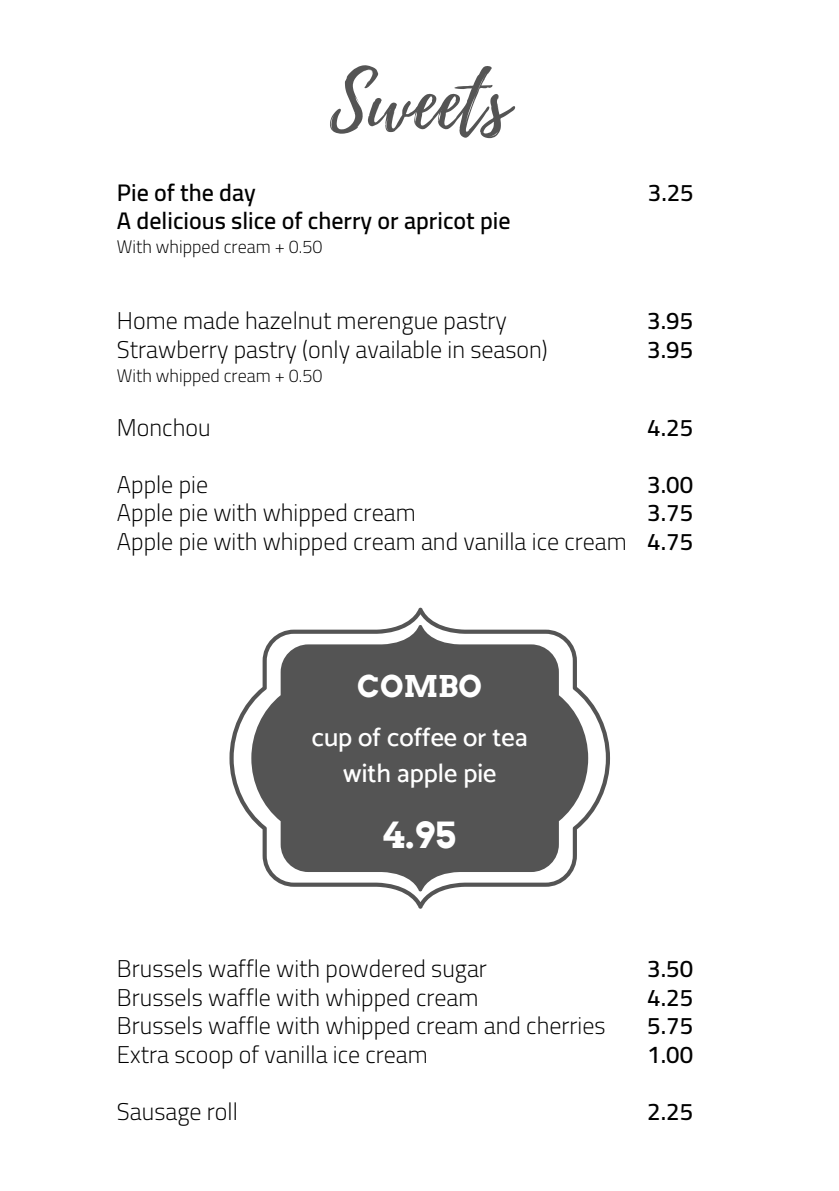
<style>
.page{position:relative;width:839px;height:1191px;background:#fff}
.page>*{position:absolute;margin:0;border:0;box-sizing:border-box;transform-origin:0 0}
.t1{font:76px "Playlist Script";color:#545454}
.t2{font:700 36px "Arvo";color:#fff}
.t3{font:700 30px "Arvo";color:#fff}
.t4{font:500 26.2px/36px "Catamaran";color:#fff;text-align:center}
.t5{font:300 24px "Cairo";color:#000}
.t6{font:600 24px/28.4px "Cairo";color:#000;text-align:justify}
.t7{font:300 18px "Cairo";color:#000}
</style>
<div class="page">
<svg style="left:229px;top:608px;width:381px;height:301px"></svg>
<svg style="left:251px;top:625px;width:337px;height:266px;fill:#545454"></svg>
<h4 class="t1" style="left:330px;top:47px;width:181px">Sweets</h4>
<p class="t6" style="left:117px;top:178px;width:140px">Pie of the day</p>
<p class="t6" style="left:117px;top:207px;width:395px">A delicious slice of cherry or apricot pie</p>
<h3 class="t7" style="left:117px;top:236px;width:207px">With whipped cream + 0.50</h3>
<h1 class="t5" style="left:117px;top:307px;width:391px">Home made hazelnut merengue pastry</h1>
<p class="t5" style="left:117px;top:336px;width:432px">Strawberry pastry (only available in season)</p>
<p class="t7" style="left:117px;top:365px;width:207px">With whipped cream + 0.50</p>
<p class="t5" style="left:117px;top:414px;width:95px">Monchou</p>
<h4 class="t5" style="left:117px;top:471px;width:93px">Apple pie</h4>
<p class="t5" style="left:117px;top:499px;width:300px">Apple pie with whipped cream</p>
<p class="t5" style="left:117px;top:528px;width:511px">Apple pie with whipped cream and vanilla ice cream</p>
<h4 class="t6" style="left:648px;top:178px;width:47px">3.25</h4>
<p class="t6" style="left:647px;top:307px;width:47px">3.95<br>3.95</p>
<p class="t6" style="left:647px;top:413px;width:47px">4.25</p>
<p class="t6" style="left:647px;top:470px;width:47px">3.00<br>3.75<br>4.75</p>
<h4 class="t3" style="left:357px;top:669px;width:126px">COMBO</h4>
<h2 class="t4" style="left:312px;top:719px;width:217px">cup of coffee or tea with apple pie</h2>
<h4 class="t2" style="left:383px;top:814px;width:74px">4.95</h4>
<p class="t5" style="left:117px;top:955px;width:371px">Brussels waffle with powdered sugar</p>
<p class="t5" style="left:117px;top:984px;width:363px">Brussels waffle with whipped cream</p>
<p class="t5" style="left:117px;top:1012px;width:490px">Brussels waffle with whipped cream and cherries</p>
<p class="t5" style="left:117px;top:1041px;width:312px">Extra scoop of vanilla ice cream</p>
<p class="t5" style="left:117px;top:1098px;width:122px">Sausage roll</p>
<p class="t6" style="left:647px;top:955px;width:47px">3.50<br>4.25<br>5.75<br>1.00</p>
<p class="t6" style="left:647px;top:1097px;width:47px">2.25</p>
</div>
